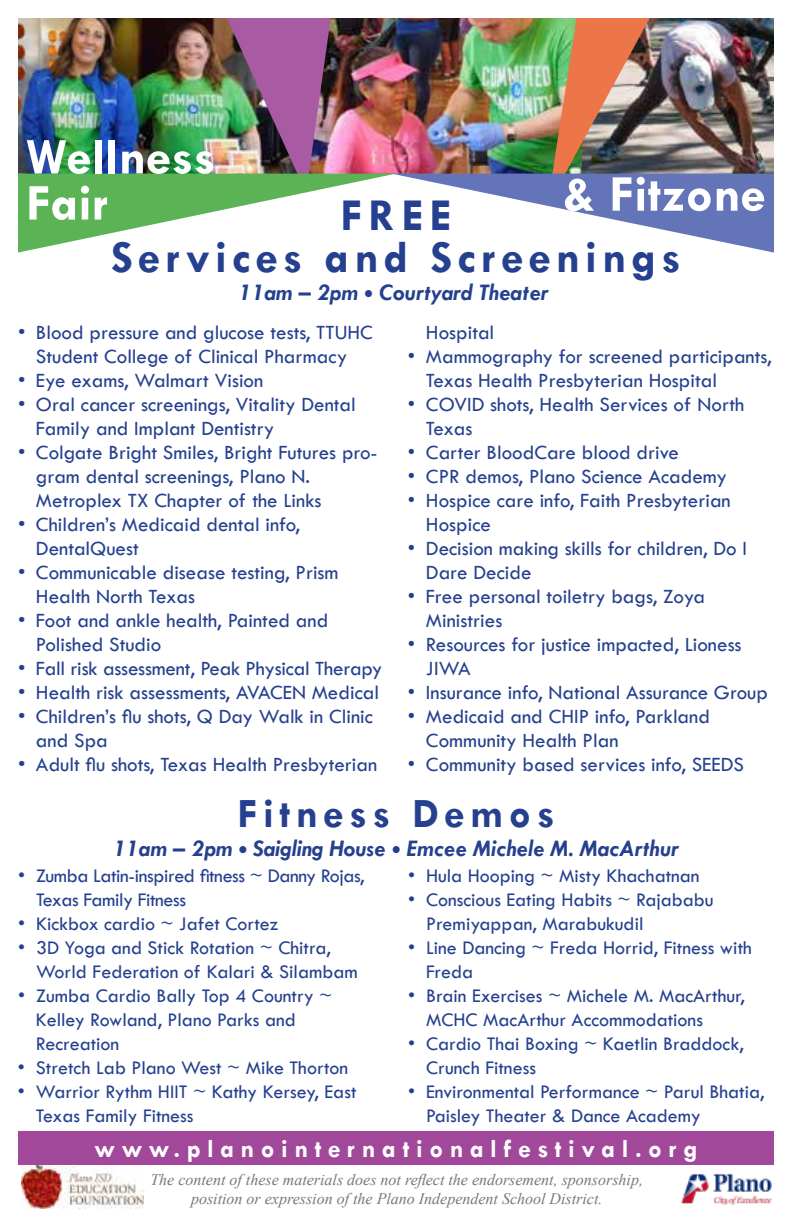
<style>
.page{position:relative;width:792px;height:1224px;background:#fff}
.page>*{position:absolute;margin:0;border:0;box-sizing:border-box;transform-origin:0 0}
.t1{font:700 52px/46px "Tw Cen";color:#fff}
.t2{font:700 46px/42px "Tw Cen";letter-spacing:.11em;color:#25408f;text-align:center}
.t3{font:700 42px "Tw Cen";letter-spacing:.13em;color:#25408f}
.t4{font:700 26px "Tw Cen";letter-spacing:.25em;color:#fff}
.t5{font:italic 700 24px "Tw Cen";color:#25408f}
.t6{font:21px/24px "Tw Cen";color:#25408f}
.t7{font:20px/24px "Tw Cen";color:#25408f}
.t8{font:20px/24px "Tw Cen";letter-spacing:-.02em;color:#25408f}
.t9{font:italic 16px/19.2px "Times New Roman";color:#77787b;text-align:center}
</style>
<div class="page">
<div style="left:18px;top:1131px;width:756px;height:34px;background:#a1489b"></div>
<img style="left:21px;top:1166px;width:122px;height:42px">
<img style="left:682px;top:1173px;width:89px;height:32px">
<img style="left:18px;top:18px;width:756px;height:235px">
<h1 class="t1" style="left:26px;top:133px;width:191px">Wellness<br>Fair</h1>
<h1 class="t1" style="left:562px;top:170px;width:205px">&amp; Fitzone</h1>
<h2 class="t2" style="left:111px;top:193px;width:571px">FREE<br>Services and Screenings</h2>
<p class="t5" style="left:239px;top:278px;width:311px">11am – 2pm • Courtyard Theater</p>
<p class="t6" style="left:18px;top:320px;width:356px;text-align:center">• Blood pressure and glucose tests, TTUHC<br>Student College of Clinical Pharmacy</p>
<p class="t6" style="left:18px;top:368px;width:247px">• Eye exams, Walmart Vision</p>
<p class="t6" style="left:36px;top:392px;width:321px;text-indent:-18px">• Oral cancer screenings, Vitality Dental<br>Family and Implant Dentistry</p>
<p class="t6" style="left:36px;top:440px;width:343px;text-indent:-18px">• Colgate Bright Smiles, Bright Futures pro&shy;gram dental screenings, Plano N.<br>Metroplex TX Chapter of the Links</p>
<p class="t6" style="left:36px;top:512px;width:266px;text-indent:-18px">• Children’s Medicaid dental info,<br>DentalQuest</p>
<p class="t6" style="left:36px;top:560px;width:304px;text-indent:-18px">• Communicable disease testing, Prism<br>Health North Texas</p>
<p class="t6" style="left:36px;top:608px;width:294px;text-indent:-18px">• Foot and ankle health, Painted and<br>Polished Studio</p>
<p class="t6" style="left:18px;top:656px;width:366px">• Fall risk assessment, Peak Physical Therapy</p>
<p class="t6" style="left:18px;top:680px;width:362px">• Health risk assessments, AVACEN Medical</p>
<p class="t6" style="left:36px;top:704px;width:338px;text-indent:-18px">• Children’s flu shots, Q Day Walk in Clinic and Spa</p>
<p class="t6" style="left:18px;top:752px;width:361px">• Adult flu shots, Texas Health Presbyterian</p>
<p class="t6" style="left:426px;top:320px;width:70px">Hospital</p>
<p class="t6" style="left:426px;top:344px;width:347px;text-indent:-18px">• Mammography for screened participants,<br>Texas Health Presbyterian Hospital</p>
<p class="t6" style="left:426px;top:392px;width:320px;text-indent:-18px">• COVID shots, Health Services of North<br>Texas</p>
<p class="t6" style="left:408px;top:440px;width:272px">• Carter BloodCare blood drive</p>
<p class="t6" style="left:408px;top:464px;width:321px">• CPR demos, Plano Science Academy</p>
<p class="t6" style="left:426px;top:488px;width:306px;text-indent:-18px">• Hospice care info, Faith Presbyterian<br>Hospice</p>
<p class="t6" style="left:426px;top:536px;width:323px;text-indent:-18px">• Decision making skills for children, Do I<br>Dare Decide</p>
<p class="t6" style="left:426px;top:584px;width:280px;text-indent:-18px">• Free personal toiletry bags, Zoya<br>Ministries</p>
<p class="t6" style="left:426px;top:632px;width:317px;text-indent:-18px">• Resources for justice impacted, Lioness<br>JIWA</p>
<p class="t6" style="left:408px;top:681px;width:362px">• Insurance info, National Assurance Group</p>
<p class="t6" style="left:426px;top:705px;width:286px;text-indent:-18px">• Medicaid and CHIP info, Parkland<br>Community Health Plan</p>
<p class="t6" style="left:408px;top:753px;width:337px">• Community based services info, SEEDS</p>
<h3 class="t3" style="left:237px;top:789px;width:319px">Fitness Demos</h3>
<p class="t5" style="left:113px;top:834px;width:567px">11am – 2pm • Saigling House • Emcee Michele M. MacArthur</p>
<p class="t8" style="left:36px;top:864px;width:330px;text-indent:-18px">• Zumba Latin-inspired fitness ~ Danny Rojas,<br>Texas Family Fitness</p>
<p class="t7" style="left:18px;top:912px;width:262px">• Kickbox cardio ~ Jafet Cortez</p>
<p class="t7" style="left:36px;top:936px;width:323px;text-indent:-18px">• 3D Yoga and Stick Rotation ~ Chitra,<br>World Federation of Kalari &amp; Silambam</p>
<p class="t7" style="left:36px;top:984px;width:298px;text-indent:-18px">• Zumba Cardio Bally Top 4 Country ~<br>Kelley Rowland, Plano Parks and<br>Recreation</p>
<p class="t7" style="left:18px;top:1056px;width:332px">• Stretch Lab Plano West ~ Mike Thorton</p>
<p class="t7" style="left:36px;top:1080px;width:322px;text-indent:-18px">• Warrior Rythm HIIT ~ Kathy Kersey, East<br>Texas Family Fitness</p>
<p class="t7" style="left:408px;top:864px;width:293px">• Hula Hooping ~ Misty Khachatnan</p>
<p class="t7" style="left:426px;top:888px;width:289px;text-indent:-18px">• Conscious Eating Habits ~ Rajababu<br>Premiyappan, Marabukudil</p>
<p class="t7" style="left:426px;top:936px;width:327px;text-indent:-18px">• Line Dancing ~ Freda Horrid, Fitness with<br>Freda</p>
<p class="t7" style="left:426px;top:984px;width:320px;text-indent:-18px">• Brain Exercises ~ Michele M. MacArthur,<br>MCHC MacArthur Accommodations</p>
<p class="t7" style="left:426px;top:1032px;width:319px;text-indent:-18px">• Cardio Thai Boxing ~ Kaetlin Braddock,<br>Crunch Fitness</p>
<p class="t7" style="left:426px;top:1080px;width:340px;text-indent:-18px">• Environmental Performance ~ Parul Bhatia,<br>Paisley Theater &amp; Dance Academy</p>
<p class="t4" style="left:95px;top:1133px;width:604px">www.planointernationalfestival.org</p>
<p class="t9" style="left:150px;top:1169px;width:494px">The content of these materials does not reflect the endorsement, sponsorship, position or expression of the Plano Independent School District.</p>
</div>
